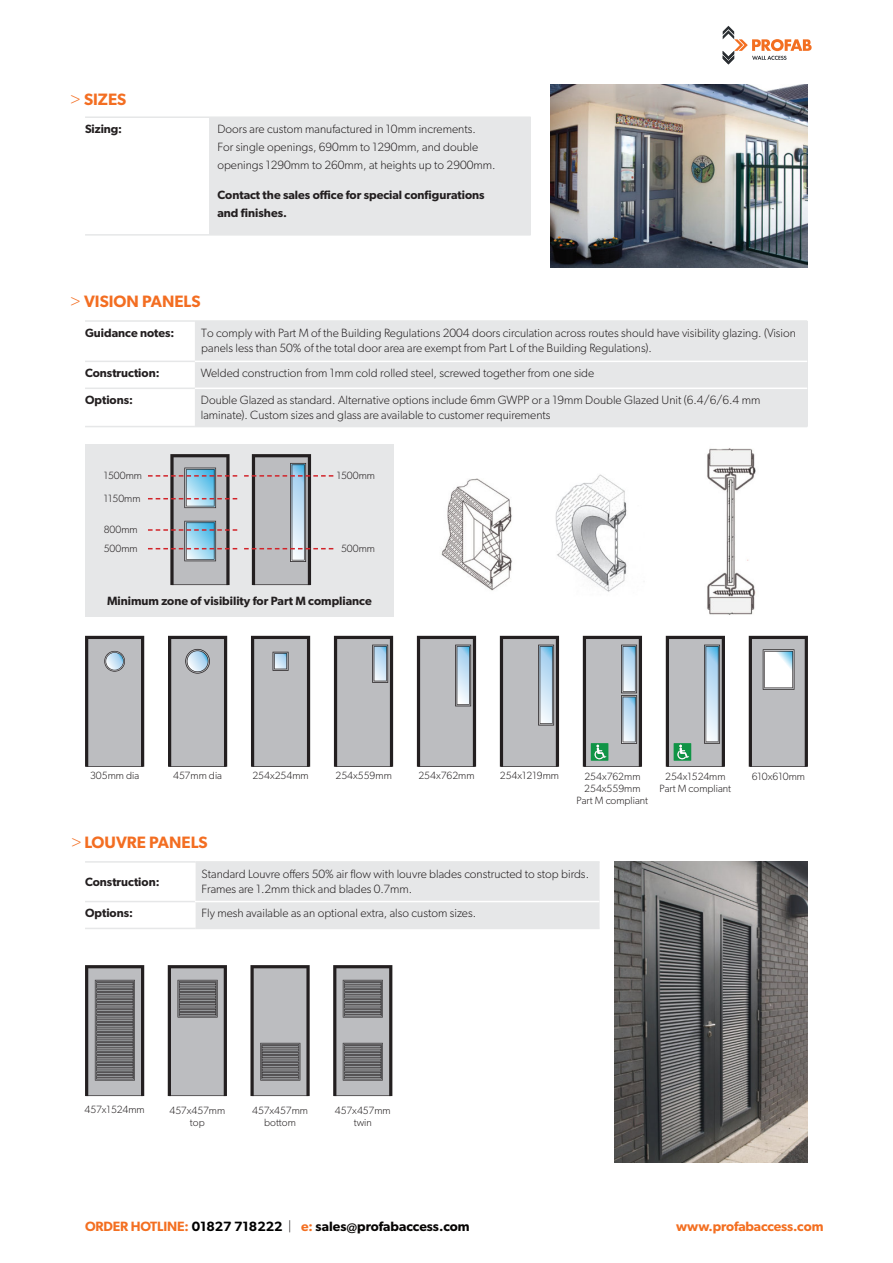
<style>
.page{position:relative;width:893px;height:1263px;background:#fff}
.page>*{position:absolute;margin:0;border:0;box-sizing:border-box;transform-origin:0 0}
.t1{font:600 16.5px "Gibson";color:#f36e22}
.t2{font:600 13.5px "Gibson";color:#070504}
.t3{font:600 13.5px "Gibson";letter-spacing:-.01em;color:#f36f21}
.t4{font:300 12px/15px "Gibson";color:#231f20}
.t5{font:600 12px/18px "Gibson";color:#231f20}
.t6{font:300 10.5px/12px "Gibson";color:#231f20;text-align:center}
.s1{font-weight:300}
.s2{color:#f36f21}
.s3{color:#000}
.s4{font-weight:300;color:#231f20}
</style>
<div class="page">
<hr style="left:85px;top:116px;width:446px;height:2px;background:#e6e7e8">
<hr style="left:85px;top:234px;width:446px;height:2px;background:#e6e7e8">
<div style="left:209px;top:117px;width:322px;height:118px;background:#e6e7e8"></div>
<img style="left:550px;top:84px;width:258px;height:184px">
<div style="left:195px;top:321px;width:613px;height:106px;background:#e6e7e8"></div>
<hr style="left:85px;top:320px;width:110px;height:2px;background:#e6e7e8">
<hr style="left:195px;top:320px;width:612px;height:2px;background:#e6e7e8">
<hr style="left:85px;top:361px;width:110px;height:1px;background:#e6e7e8">
<hr style="left:85px;top:388px;width:110px;height:1px;background:#e6e7e8">
<hr style="left:85px;top:426px;width:110px;height:1px;background:#e6e7e8">
<hr style="left:195px;top:426px;width:612px;height:1px;background:#e6e7e8">
<hr style="left:195px;top:361px;width:612px;height:1px;background:#fff">
<hr style="left:195px;top:388px;width:612px;height:1px;background:#fff">
<div style="left:85px;top:444px;width:309px;height:173px;background:#e6e7e8"></div>
<svg style="left:244px;top:454px;width:89px;height:131px"></svg>
<svg style="left:148px;top:454px;width:89px;height:131px"></svg>
<img style="left:555px;top:474px;width:72px;height:118px">
<img style="left:441px;top:478px;width:71px;height:113px">
<img style="left:707px;top:448px;width:49px;height:167px">
<svg style="left:749px;top:636px;width:59px;height:131px;background:#abacaf"></svg>
<svg style="left:251px;top:636px;width:59px;height:131px;background:#a6a7aa"></svg>
<svg style="left:168px;top:636px;width:59px;height:131px;background:#a6a7ab"></svg>
<svg style="left:85px;top:636px;width:59px;height:131px;background:#a7a8ab"></svg>
<svg style="left:666px;top:636px;width:59px;height:131px;background:#9da6a9"></svg>
<svg style="left:583px;top:636px;width:59px;height:131px;background:#9da6a8"></svg>
<svg style="left:500px;top:636px;width:59px;height:131px;background:#a3a7ac"></svg>
<svg style="left:417px;top:636px;width:59px;height:131px;background:#a5a7ab"></svg>
<svg style="left:334px;top:636px;width:59px;height:131px;background:#a5a7ab"></svg>
<div style="left:196px;top:863px;width:404px;height:65px;background:#e6e7e8"></div>
<hr style="left:85px;top:861px;width:111px;height:2px;background:#e6e7e8">
<hr style="left:196px;top:861px;width:404px;height:2px;background:#e6e7e8">
<hr style="left:85px;top:901px;width:111px;height:1px;background:#e6e7e8">
<hr style="left:85px;top:928px;width:111px;height:1px;background:#e6e7e8">
<hr style="left:196px;top:928px;width:404px;height:1px;background:#e6e7e8">
<svg style="left:168px;top:965px;width:59px;height:131px;background:#9e9ea1"></svg>
<hr style="left:179px;top:982px;width:37px;height:3px;background:#231f20">
<hr style="left:179px;top:986px;width:37px;height:2px;background:#231f20">
<hr style="left:179px;top:989px;width:37px;height:3px;background:#231f20">
<hr style="left:179px;top:992px;width:37px;height:3px;background:#231f20">
<hr style="left:179px;top:996px;width:37px;height:2px;background:#231f20">
<hr style="left:179px;top:999px;width:37px;height:3px;background:#231f20">
<hr style="left:179px;top:1002px;width:37px;height:3px;background:#231f20">
<hr style="left:179px;top:1006px;width:37px;height:2px;background:#231f20">
<hr style="left:179px;top:1009px;width:37px;height:3px;background:#231f20">
<hr style="left:179px;top:1012px;width:37px;height:3px;background:#231f20">
<svg style="left:85px;top:965px;width:59px;height:131px;background:#88888a"></svg>
<hr style="left:96px;top:982px;width:37px;height:3px;background:#231f20">
<hr style="left:96px;top:986px;width:37px;height:2px;background:#231f20">
<hr style="left:96px;top:989px;width:37px;height:3px;background:#231f20">
<hr style="left:96px;top:992px;width:37px;height:3px;background:#231f20">
<hr style="left:96px;top:996px;width:37px;height:2px;background:#231f20">
<hr style="left:96px;top:999px;width:37px;height:3px;background:#231f20">
<hr style="left:96px;top:1002px;width:37px;height:3px;background:#231f20">
<hr style="left:96px;top:1006px;width:37px;height:2px;background:#231f20">
<hr style="left:96px;top:1009px;width:37px;height:3px;background:#231f20">
<hr style="left:96px;top:1012px;width:37px;height:3px;background:#231f20">
<hr style="left:96px;top:1015px;width:37px;height:3px;background:#231f20">
<hr style="left:96px;top:1019px;width:37px;height:2px;background:#231f20">
<hr style="left:96px;top:1022px;width:37px;height:3px;background:#231f20">
<hr style="left:96px;top:1025px;width:37px;height:3px;background:#231f20">
<hr style="left:96px;top:1029px;width:37px;height:2px;background:#231f20">
<hr style="left:96px;top:1032px;width:37px;height:3px;background:#231f20">
<hr style="left:96px;top:1035px;width:37px;height:3px;background:#231f20">
<hr style="left:96px;top:1039px;width:37px;height:2px;background:#231f20">
<hr style="left:96px;top:1042px;width:37px;height:3px;background:#231f20">
<hr style="left:96px;top:1045px;width:37px;height:3px;background:#231f20">
<hr style="left:96px;top:1049px;width:37px;height:2px;background:#231f20">
<hr style="left:96px;top:1052px;width:37px;height:3px;background:#231f20">
<hr style="left:96px;top:1055px;width:37px;height:3px;background:#231f20">
<hr style="left:96px;top:1059px;width:37px;height:2px;background:#231f20">
<hr style="left:96px;top:1062px;width:37px;height:3px;background:#231f20">
<hr style="left:96px;top:1065px;width:37px;height:3px;background:#231f20">
<hr style="left:96px;top:1069px;width:37px;height:2px;background:#231f20">
<hr style="left:96px;top:1072px;width:37px;height:3px;background:#231f20">
<hr style="left:96px;top:1075px;width:37px;height:3px;background:#231f20">
<svg style="left:250px;top:965px;width:60px;height:131px;background:#9f9fa2"></svg>
<hr style="left:262px;top:1045px;width:37px;height:3px;background:#231f20">
<hr style="left:262px;top:1049px;width:37px;height:2px;background:#231f20">
<hr style="left:262px;top:1052px;width:37px;height:3px;background:#231f20">
<hr style="left:262px;top:1055px;width:37px;height:3px;background:#231f20">
<hr style="left:262px;top:1059px;width:37px;height:2px;background:#231f20">
<hr style="left:262px;top:1062px;width:37px;height:3px;background:#231f20">
<hr style="left:262px;top:1065px;width:37px;height:3px;background:#231f20">
<hr style="left:262px;top:1069px;width:37px;height:2px;background:#231f20">
<hr style="left:262px;top:1072px;width:37px;height:3px;background:#231f20">
<hr style="left:262px;top:1075px;width:37px;height:3px;background:#231f20">
<svg style="left:333px;top:965px;width:59px;height:131px;background:#8d8d8f"></svg>
<hr style="left:344px;top:1045px;width:37px;height:3px;background:#231f20">
<hr style="left:344px;top:1049px;width:37px;height:2px;background:#231f20">
<hr style="left:344px;top:1052px;width:37px;height:3px;background:#231f20">
<hr style="left:344px;top:1055px;width:37px;height:3px;background:#231f20">
<hr style="left:344px;top:1059px;width:37px;height:2px;background:#231f20">
<hr style="left:344px;top:1062px;width:37px;height:3px;background:#231f20">
<hr style="left:344px;top:1065px;width:37px;height:3px;background:#231f20">
<hr style="left:344px;top:1069px;width:37px;height:2px;background:#231f20">
<hr style="left:344px;top:1072px;width:37px;height:3px;background:#231f20">
<hr style="left:344px;top:1075px;width:37px;height:3px;background:#231f20">
<hr style="left:195px;top:901px;width:405px;height:1px;background:#fff">
<img style="left:614px;top:862px;width:194px;height:300px">
<svg style="left:723px;top:26px;width:89px;height:38px"></svg>
<h1 class="t1" style="left:70px;top:92px;width:58px"><span class="s1">&gt;</span> SIZES</h1>
<p class="t5" style="left:85px;top:120px;width:39px">Sizing:</p>
<p class="t4" style="left:217px;top:120px;width:280px;line-height:18px">Doors are custom manufactured in 10mm increments.<br>For single openings, 690mm to 1290mm, and double openings 1290mm to 260mm, at heights up to 2900mm.</p>
<p class="t5" style="left:217px;top:186px;width:269px">Contact the sales office for special configurations and finishes.</p>
<h1 class="t1" style="left:70px;top:294px;width:132px"><span class="s1">&gt;</span> VISION PANELS</h1>
<p class="t5" style="left:85px;top:324px;width:91px">Guidance notes:</p>
<p class="t4" style="left:201px;top:325px;width:596px">To comply with Part M of the Building Regulations 2004 doors circulation across routes should have visibility glazing. (Vision panels less than 50% of the total door area are exempt from Part L of the Building Regulations).</p>
<p class="t5" style="left:85px;top:364px;width:76px">Construction:</p>
<p class="t4" style="left:201px;top:366px;width:395px">Welded construction from 1mm cold rolled steel, screwed together from one side</p>
<p class="t5" style="left:85px;top:391px;width:50px">Options:</p>
<p class="t4" style="left:201px;top:393px;width:561px">Double Glazed as standard. Alternative options include 6mm GWPP or a 19mm Double Glazed Unit (6.4/6/6.4 mm laminate). Custom sizes and glass are available to customer requirements</p>
<p class="t6" style="left:104px;top:470px;width:40px">1500mm</p>
<p class="t6" style="left:337px;top:470px;width:40px">1500mm</p>
<p class="t6" style="left:104px;top:492px;width:38px">1150mm</p>
<p class="t6" style="left:104px;top:524px;width:35px">800mm</p>
<p class="t6" style="left:104px;top:543px;width:35px">500mm</p>
<p class="t6" style="left:341px;top:543px;width:35px">500mm</p>
<p class="t5" style="left:107px;top:593px;width:266px">Minimum zone of visibility for Part M compliance</p>
<p class="t6" style="left:90px;top:769px;width:51px">305mm dia</p>
<p class="t6" style="left:173px;top:769px;width:50px">457mm dia</p>
<p class="t6" style="left:252px;top:769px;width:58px">254x254mm</p>
<p class="t6" style="left:335px;top:769px;width:58px">254x559mm</p>
<p class="t6" style="left:418px;top:769px;width:58px">254x762mm</p>
<p class="t6" style="left:500px;top:769px;width:61px">254x1219mm</p>
<p class="t6" style="left:584px;top:771px;width:58px">254x762mm</p>
<p class="t6" style="left:752px;top:771px;width:55px">610x610mm</p>
<p class="t6" style="left:577px;top:783px;width:73px">254x559mm<br>Part M compliant</p>
<p class="t6" style="left:660px;top:771px;width:73px">254x1524mm<br>Part M compliant</p>
<h1 class="t1" style="left:71px;top:834px;width:138px"><span class="s1">&gt;</span> LOUVRE PANELS</h1>
<p class="t5" style="left:85px;top:873px;width:76px">Construction:</p>
<p class="t4" style="left:202px;top:866px;width:389px">Standard Louvre offers 50% air flow with louvre blades constructed to stop birds.<br>Frames are 1.2mm thick and blades 0.7mm.</p>
<p class="t5" style="left:85px;top:904px;width:50px">Options:</p>
<p class="t4" style="left:202px;top:906px;width:276px">Fly mesh available as an optional extra, also custom sizes.</p>
<p class="t6" style="left:85px;top:1104px;width:62px">457x1524mm</p>
<p class="t6" style="left:169px;top:1104px;width:57px">457x457mm top</p>
<p class="t6" style="left:252px;top:1104px;width:57px">457x457mm bottom</p>
<p class="t6" style="left:335px;top:1104px;width:57px">457x457mm twin</p>
<p class="t2" style="left:85px;top:1220px;width:386px"><span class="s2">ORDER HOTLINE:</span> <span class="s3">01827 718222</span> <span class="s4">|</span> <span class="s2">e:</span> sales@profabaccess.com</p>
<p class="t3" style="left:676px;top:1220px;width:149px">www.profabaccess.com</p>
</div>
